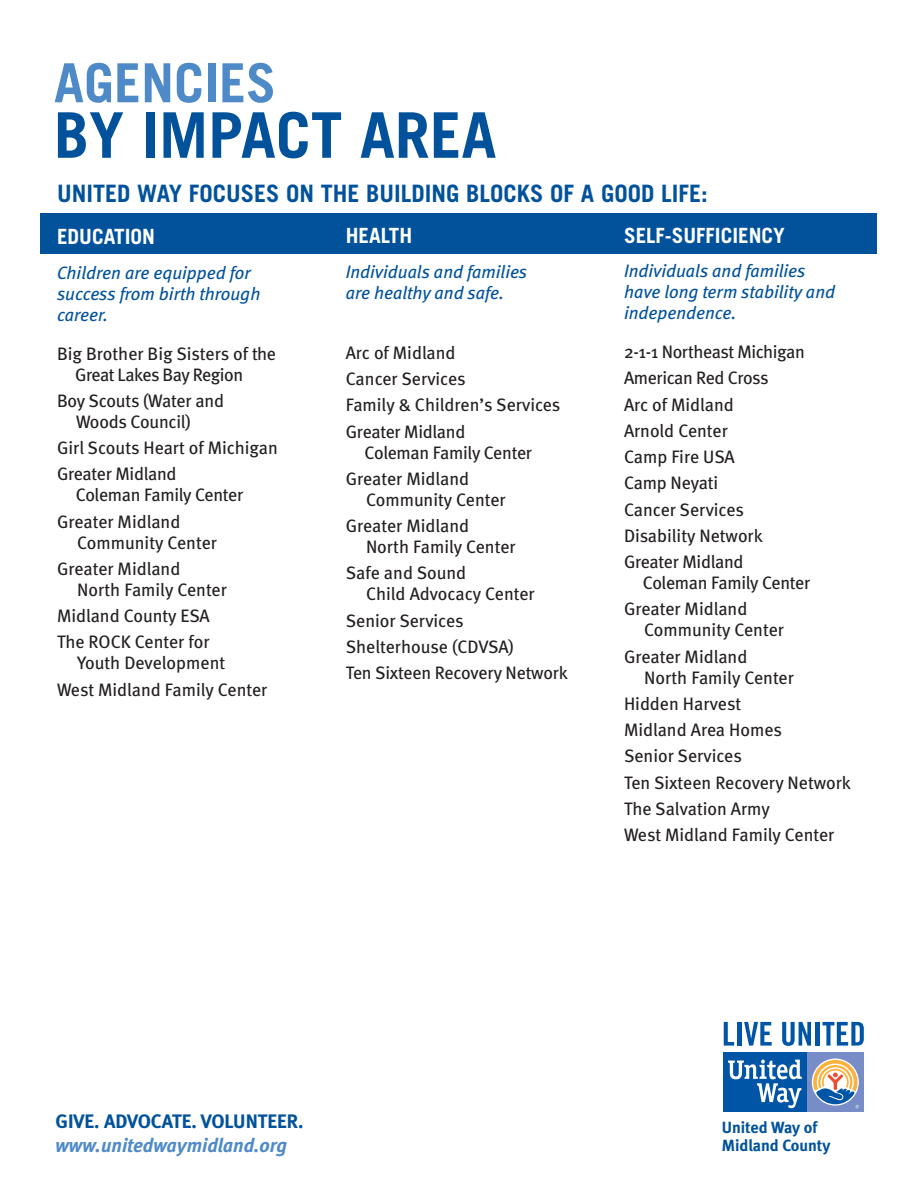
<style>
.page{position:relative;width:918px;height:1188px;background:#fff}
.page>*{position:absolute;margin:0;border:0;box-sizing:border-box;transform-origin:0 0}
.head{font:700 63px "Trade Gothic";color:#01529b}
.subhead-light_blue{font:700 54px "Trade Gothic";color:#4f8ac8}
.body_head_-_span_2_c{font:700 24px "Trade Gothic";color:#01529b}
.body_head{font:700 21px "Trade Gothic";color:#fff}
.t1{font:700 19.5px "Meta";color:#01529b}
.t2{font:italic 700 19.5px "Meta";color:#4f8ac8}
.body{font:18px/21px "Meta";letter-spacing:-.005em;color:#231f20}
.body_-_italic{font:italic 18px/21px "Meta";color:#01529b}
.t3{font:700 16.2px/17.5px "Meta";color:#01529b}
</style>
<div class="page">
<div style="left:40px;top:213px;width:838px;height:41px;background:#01529b"></div>
<svg style="left:724px;top:1022px;width:10px;height:24px"></svg>
<hr style="left:737px;top:1022px;width:4px;height:24px;background:#0155a7">
<svg style="left:744px;top:1022px;width:28px;height:24px"></svg>
<svg style="left:782px;top:1022px;width:29px;height:24px"></svg>
<hr style="left:816px;top:1022px;width:4px;height:24px;background:#0155a7">
<svg style="left:823px;top:1022px;width:41px;height:24px"></svg>
<div style="left:807px;top:1053px;width:57px;height:59px;background:#788dc7"></div>
<div style="left:724px;top:1053px;width:83px;height:59px;background:#0155a7"></div>
<svg style="left:728px;top:1060px;width:74px;height:48px"></svg>
<svg style="left:813px;top:1060px;width:46px;height:48px"></svg>
<p class="subhead-light_blue" style="left:54px;top:50px;width:224px">AGENCIES</p>
<p class="head" style="left:54px;top:97px;width:444px">BY IMPACT AREA</p>
<p class="body_head_-_span_2_c" style="left:57px;top:179px;width:652px">UNITED WAY FOCUSES ON THE BUILDING BLOCKS OF A GOOD LIFE:</p>
<p class="body_head" style="left:57px;top:224px;width:100px">EDUCATION</p>
<p class="body_-_italic" style="left:57px;top:262px;width:205px">Children are equipped for success from birth through career.</p>
<p class="body" style="left:75px;top:343px;width:203px;text-indent:-18px">Big Brother Big Sisters of the<br>Great Lakes Bay Region</p>
<p class="body" style="left:76px;top:390px;width:149px;text-indent:-19px">Boy Scouts (Water and<br>Woods Council)</p>
<p class="body" style="left:57px;top:437px;width:222px">Girl Scouts Heart of Michigan</p>
<p class="body" style="left:76px;top:464px;width:169px;text-indent:-19px">Greater Midland<br>Coleman Family Center</p>
<p class="body" style="left:77px;top:511px;width:141px;text-indent:-20px">Greater Midland<br>Community Center</p>
<p class="body" style="left:77px;top:558px;width:151px;text-indent:-20px">Greater Midland<br>North Family Center</p>
<p class="body" style="left:57px;top:605px;width:154px">Midland County ESA</p>
<p class="body" style="left:77px;top:632px;width:150px;text-indent:-20px">The ROCK Center for<br>Youth Development</p>
<p class="body" style="left:57px;top:679px;width:212px">West Midland Family Center</p>
<p class="body_head" style="left:624px;top:222px;width:163px">SELF-SUFFICIENCY</p>
<p class="body_-_italic" style="left:624px;top:260px;width:213px">Individuals and families have long term stability and independence.</p>
<p class="body" style="left:624px;top:341px;width:182px">2-1-1 Northeast Michigan</p>
<p class="body" style="left:624px;top:368px;width:146px">American Red Cross</p>
<p class="body" style="left:624px;top:394px;width:111px">Arc of Midland</p>
<p class="body" style="left:624px;top:420px;width:105px">Arnold Center</p>
<p class="body" style="left:624px;top:446px;width:112px">Camp Fire USA</p>
<p class="body" style="left:624px;top:473px;width:96px">Camp Neyati</p>
<p class="body" style="left:624px;top:499px;width:121px">Cancer Services</p>
<p class="body" style="left:624px;top:525px;width:140px">Disability Network</p>
<p class="body" style="left:643px;top:551px;width:169px;text-indent:-19px">Greater Midland<br>Coleman Family Center</p>
<p class="body" style="left:644px;top:599px;width:141px;text-indent:-20px">Greater Midland<br>Community Center</p>
<p class="body" style="left:644px;top:646px;width:151px;text-indent:-20px">Greater Midland<br>North Family Center</p>
<p class="body" style="left:624px;top:693px;width:119px">Hidden Harvest</p>
<p class="body" style="left:624px;top:719px;width:160px">Midland Area Homes</p>
<p class="body" style="left:624px;top:746px;width:119px">Senior Services</p>
<p class="body" style="left:624px;top:772px;width:229px">Ten Sixteen Recovery Network</p>
<p class="body" style="left:624px;top:798px;width:147px">The Salvation Army</p>
<p class="body" style="left:624px;top:824px;width:212px">West Midland Family Center</p>
<p class="body_head" style="left:346px;top:223px;width:68px">HEALTH</p>
<p class="body_-_italic" style="left:346px;top:261px;width:183px">Individuals and families are healthy and safe.</p>
<p class="body" style="left:346px;top:342px;width:111px">Arc of Midland</p>
<p class="body" style="left:346px;top:368px;width:121px">Cancer Services</p>
<p class="body" style="left:346px;top:395px;width:216px">Family &amp; Children’s Services</p>
<p class="body" style="left:365px;top:421px;width:169px;text-indent:-19px">Greater Midland<br>Coleman Family Center</p>
<p class="body" style="left:366px;top:468px;width:141px;text-indent:-20px">Greater Midland<br>Community Center</p>
<p class="body" style="left:366px;top:515px;width:151px;text-indent:-20px">Greater Midland<br>North Family Center</p>
<p class="body" style="left:366px;top:563px;width:170px;text-indent:-20px">Safe and Sound<br>Child Advocacy Center</p>
<p class="body" style="left:346px;top:610px;width:119px">Senior Services</p>
<p class="body" style="left:346px;top:636px;width:170px">Shelterhouse (CDVSA)</p>
<p class="body" style="left:346px;top:662px;width:224px">Ten Sixteen Recovery Network</p>
<p class="t1" style="left:56px;top:1110px;width:250px">GIVE. ADVOCATE. VOLUNTEER.</p>
<p class="t2" style="left:56px;top:1133px;width:233px">www.unitedwaymidland.org</p>
<p class="t3" style="left:722px;top:1119px;width:110px">United Way of<br>Midland County</p>
</div>
